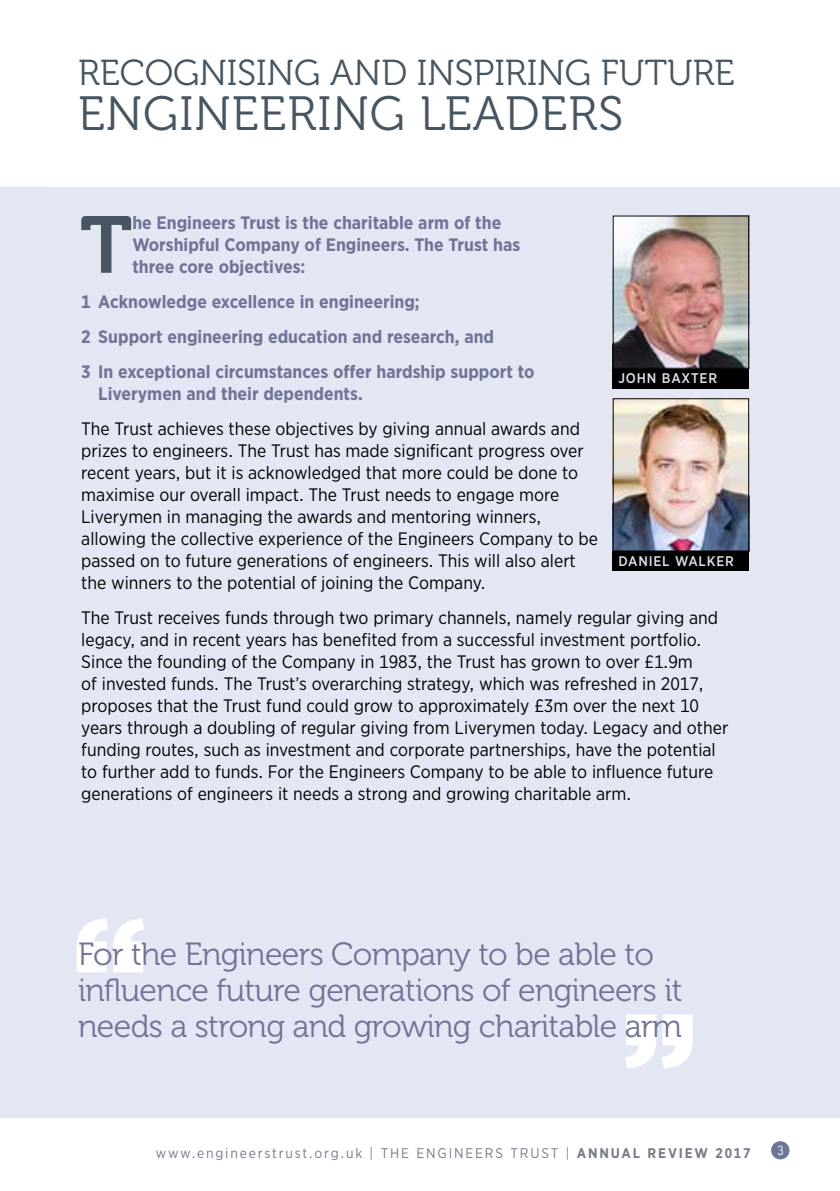
<style>
.page{position:relative;width:840px;height:1191px;background:#fff}
.page>*{position:absolute;margin:0;border:0;box-sizing:border-box;transform-origin:0 0}
.t1{font:900 144px "Gotham Narrow";color:#fff}
.t2{font:80px "Museo 700";color:#465561}
.t3{font:48px "Museo 300";letter-spacing:.02em;color:#465561}
.t4{font:36px "Museo 300";color:#465561}
.t5{font:32px/36px "Museo 300";letter-spacing:-.02em;color:#6f7497}
.t6{font:18px/22px "Gotham Narrow";color:#000}
.t7{font:700 18px/22px "Gotham Narrow";color:#6f7497}
.t8{font:14px "Gotham Narrow";letter-spacing:.13em;color:#797d87}
.t9{font:500 14px "Gotham Narrow";letter-spacing:.06em;color:#dfdfe9}
.s1{font-weight:700}
.s2{font-family:"Fyra Numeric Circle Closed";font-size:24px;color:#50bcba}
</style>
<div class="page">
<div style="left:0;top:187px;width:839px;height:930px;background:#e3e7f3"></div>
<img style="left:614px;top:217px;width:132px;height:150px">
<div style="left:612px;top:215px;width:136px;height:154px;border:1px solid #000"></div>
<div style="left:612px;top:369px;width:136px;height:19px;background:#000"></div>
<img style="left:614px;top:400px;width:132px;height:149px">
<div style="left:612px;top:551px;width:136px;height:20px;background:#000"></div>
<h3 class="t4" style="left:78px;top:53px;width:657px">RECOGNISING AND INSPIRING FUTURE</h3>
<h3 class="t3" style="left:78px;top:88px;width:546px">ENGINEERING LEADERS</h3>
<h2 class="t2" style="left:80px;top:201px;width:54px">T</h2>
<p class="t7" style="left:132px;top:211px;width:389px">he Engineers Trust is the charitable arm of the<br>Worshipful Company of Engineers. The Trust has three core objectives:</p>
<p class="t7" style="left:81px;top:284px;width:454px;line-height:35px">1 Acknowledge excellence in engineering;<br>2 Support engineering education and research, and<br>3 In exceptional circumstances offer hardship support to</p>
<p class="t7" style="left:98px;top:382px;width:266px">Liverymen and their dependents.</p>
<p class="t6" style="left:81px;top:417px;width:518px">The Trust achieves these objectives by giving annual awards and prizes to engineers. The Trust has made significant progress over recent years, but it is acknowledged that more could be done to maximise our overall impact. The Trust needs to engage more Liverymen in managing the awards and mentoring winners, allowing the collective experience of the Engineers Company to be passed on to future generations of engineers. This will also alert the winners to the potential of joining the Company.</p>
<p class="t6" style="left:81px;top:606px;width:648px">The Trust receives funds through two primary channels, namely regular giving and legacy, and in recent years has benefited from a successful investment portfolio.<br>Since the founding of the Company in 1983, the Trust has grown to over £1.9m<br>of invested funds. The Trust’s overarching strategy, which was refreshed in 2017, proposes that the Trust fund could grow to approximately £3m over the next 10 years through a doubling of regular giving from Liverymen today. Legacy and other funding routes, such as investment and corporate partnerships, have the potential to further add to funds. For the Engineers Company to be able to influence future generations of engineers it needs a strong and growing charitable arm.</p>
<p class="t9" style="left:618px;top:369px;width:100px">JOHN BAXTER</p>
<p class="t9" style="left:618px;top:552px;width:117px">DANIEL WALKER</p>
<h1 class="t1" style="left:74px;top:871px;width:74px">“</h1>
<h3 class="t5" style="left:78px;top:937px;width:605px">For the Engineers Company to be able to influence future generations of engineers it needs a strong and growing charitable arm</h3>
<h1 class="t1" style="left:622px;top:967px;width:74px">”</h1>
<p class="t8" style="left:156px;top:1144px;width:635px">www.engineerstrust.org.uk | THE ENGINEERS TRUST | <span class="s1">ANNUAL REVIEW 2017</span> <span class="s2">3</span></p>
</div>
